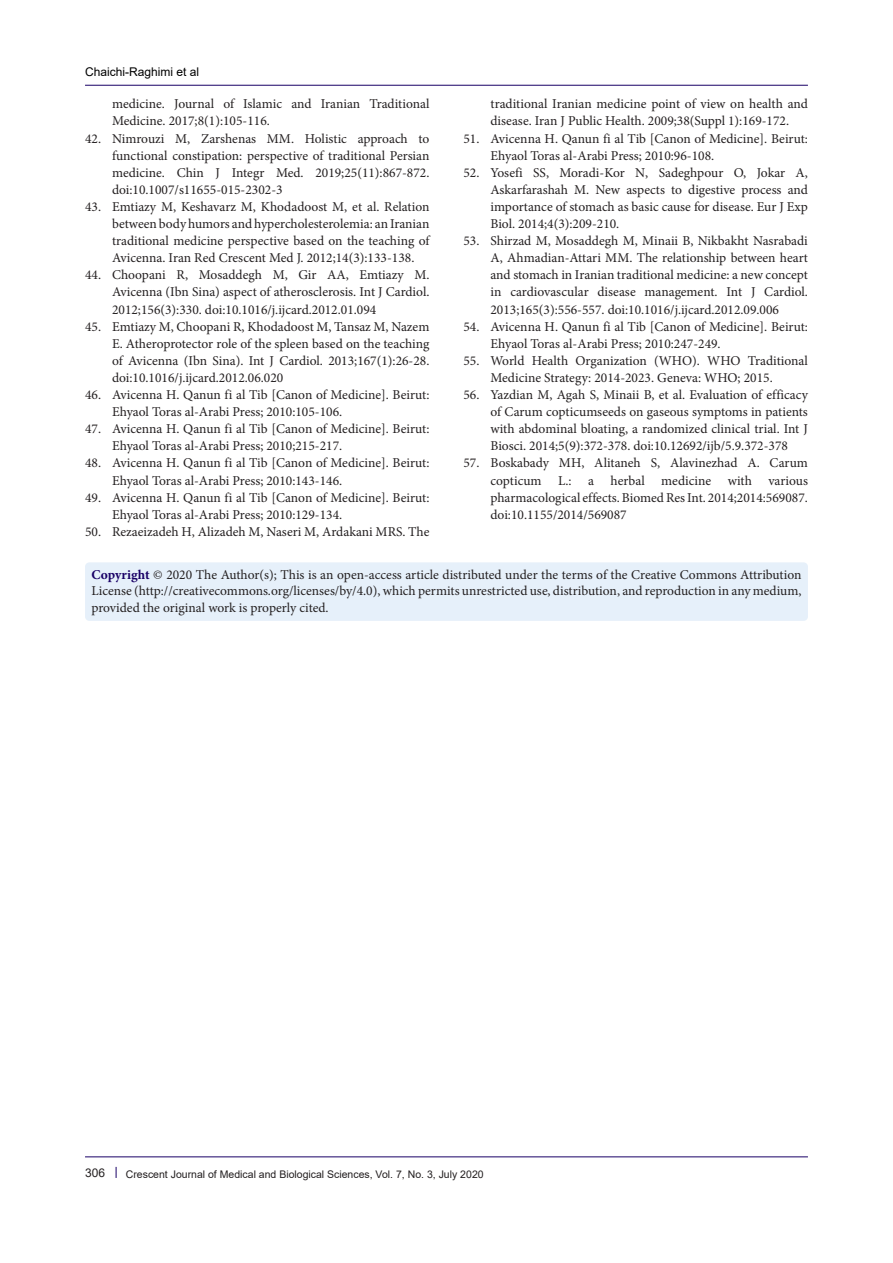
<style>
.page{position:relative;width:893px;height:1263px;background:#fff}
.page>*{position:absolute;margin:0;border:0;box-sizing:border-box;transform-origin:0 0}
.t1{font:13.5px/17.1px "Minion Pro";color:#231f20}
.t2{font:12px "Arial";color:#000001}
.t3{font:12px "Arial";color:#231f20}
.t4{font:10.5px "Arial";color:#231f20}
.s1{font-weight:700;color:#190066}
</style>
<div class="page">
<hr style="left:85px;top:1156px;width:723px;height:1px;background:#190066">
<hr style="left:85px;top:85px;width:723px;height:1px;background:#190066">
<div style="left:85px;top:562px;width:723px;height:59px;background:#e6f0fa;border-radius:4px"></div>
<p class="t2" style="left:85px;top:64px;width:116px">Chaichi-Raghimi et al</p>
<p class="t1" style="left:112px;top:96px;width:319px">medicine. Journal of Islamic and Iranian Traditional<br>Medicine. 2017;8(1):105-116.</p>
<p class="t1" style="left:112px;top:130px;width:319px;text-align:justify;text-indent:-27px">42. Nimrouzi M, Zarshenas MM. Holistic approach to functional constipation: perspective of traditional Persian medicine. Chin J Integr Med. 2019;25(11):867-872. doi:10.1007/s11655-015-2302-3</p>
<p class="t1" style="left:112px;top:198px;width:319px;text-align:justify;text-indent:-27px">43. Emtiazy M, Keshavarz M, Khodadoost M, et al. Relation between body humors and hypercholesterolemia: an Iranian traditional medicine perspective based on the teaching of Avicenna. Iran Red Crescent Med J. 2012;14(3):133-138.</p>
<p class="t1" style="left:112px;top:267px;width:319px;text-align:justify;text-indent:-27px">44. Choopani R, Mosaddegh M, Gir AA, Emtiazy M.<br>Avicenna (Ibn Sina) aspect of atherosclerosis. Int J Cardiol.<br>2012;156(3):330. doi:10.1016/j.ijcard.2012.01.094</p>
<p class="t1" style="left:112px;top:318px;width:319px;text-align:justify;text-indent:-27px">45. Emtiazy M, Choopani R, Khodadoost M, Tansaz M, Nazem E. Atheroprotector role of the spleen based on the teaching of Avicenna (Ibn Sina). Int J Cardiol. 2013;167(1):26-28. doi:10.1016/j.ijcard.2012.06.020</p>
<p class="t1" style="left:112px;top:386px;width:319px;text-indent:-27px">46. Avicenna H. Qanun fi al Tib [Canon of Medicine]. Beirut:<br>Ehyaol Toras al-Arabi Press; 2010:105-106.</p>
<p class="t1" style="left:112px;top:420px;width:319px;text-indent:-27px">47. Avicenna H. Qanun fi al Tib [Canon of Medicine]. Beirut:<br>Ehyaol Toras al-Arabi Press; 2010;215-217.</p>
<p class="t1" style="left:112px;top:455px;width:319px;text-indent:-27px">48. Avicenna H. Qanun fi al Tib [Canon of Medicine]. Beirut:<br>Ehyaol Toras al-Arabi Press; 2010:143-146.</p>
<p class="t1" style="left:112px;top:489px;width:319px;text-indent:-27px">49. Avicenna H. Qanun fi al Tib [Canon of Medicine]. Beirut:<br>Ehyaol Toras al-Arabi Press; 2010:129-134.</p>
<p class="t1" style="left:85px;top:523px;width:346px">50. Rezaeizadeh H, Alizadeh M, Naseri M, Ardakani MRS. The</p>
<p class="t1" style="left:490px;top:96px;width:319px">traditional Iranian medicine point of view on health and disease. Iran J Public Health. 2009;38(Suppl 1):169-172.</p>
<p class="t1" style="left:490px;top:130px;width:319px;text-indent:-27px">51. Avicenna H. Qanun fi al Tib [Canon of Medicine]. Beirut:<br>Ehyaol Toras al-Arabi Press; 2010:96-108.</p>
<p class="t1" style="left:490px;top:164px;width:319px;text-align:justify;text-indent:-27px">52. Yosefi SS, Moradi-Kor N, Sadeghpour O, Jokar A, Askarfarashah M. New aspects to digestive process and importance of stomach as basic cause for disease. Eur J Exp Biol. 2014;4(3):209-210.</p>
<p class="t1" style="left:490px;top:232px;width:319px;text-align:justify;text-indent:-27px">53. Shirzad M, Mosaddegh M, Minaii B, Nikbakht Nasrabadi A, Ahmadian-Attari MM. The relationship between heart and stomach in Iranian traditional medicine: a new concept in cardiovascular disease management. Int J Cardiol.<br>2013;165(3):556-557. doi:10.1016/j.ijcard.2012.09.006</p>
<p class="t1" style="left:490px;top:318px;width:319px;text-indent:-27px">54. Avicenna H. Qanun fi al Tib [Canon of Medicine]. Beirut:<br>Ehyaol Toras al-Arabi Press; 2010:247-249.</p>
<p class="t1" style="left:490px;top:352px;width:319px;text-indent:-27px">55. World Health Organization (WHO). WHO Traditional<br>Medicine Strategy: 2014-2023. Geneva: WHO; 2015.</p>
<p class="t1" style="left:490px;top:386px;width:319px;text-align:justify;text-indent:-27px">56. Yazdian M, Agah S, Minaii B, et al. Evaluation of efficacy of Carum copticumseeds on gaseous symptoms in patients with abdominal bloating, a randomized clinical trial. Int J Biosci. 2014;5(9):372-378. doi:10.12692/ijb/5.9.372-378</p>
<p class="t1" style="left:490px;top:455px;width:319px;text-align:justify;text-indent:-27px">57. Boskabady MH, Alitaneh S, Alavinezhad A. Carum copticum L.: a herbal medicine with various pharmacological effects. Biomed Res Int. 2014;2014:569087. doi:10.1155/2014/569087</p>
<p class="t1" style="left:91px;top:566px;width:712px;line-height:16.5px;text-align:justify"><span class="s1">Copyright</span> © 2020 The Author(s); This is an open-access article distributed under the terms of the Creative Commons Attribution License (http://creativecommons.org/licenses/by/4.0), which permits unrestricted use, distribution, and reproduction in any medium, provided the original work is properly cited.</p>
<p class="t3" style="left:85px;top:1164px;width:22px">306</p>
<p class="t4" style="left:126px;top:1167px;width:359px">Crescent Journal of Medical and Biological Sciences, Vol. 7, No. 3, July 2020</p>
</div>
